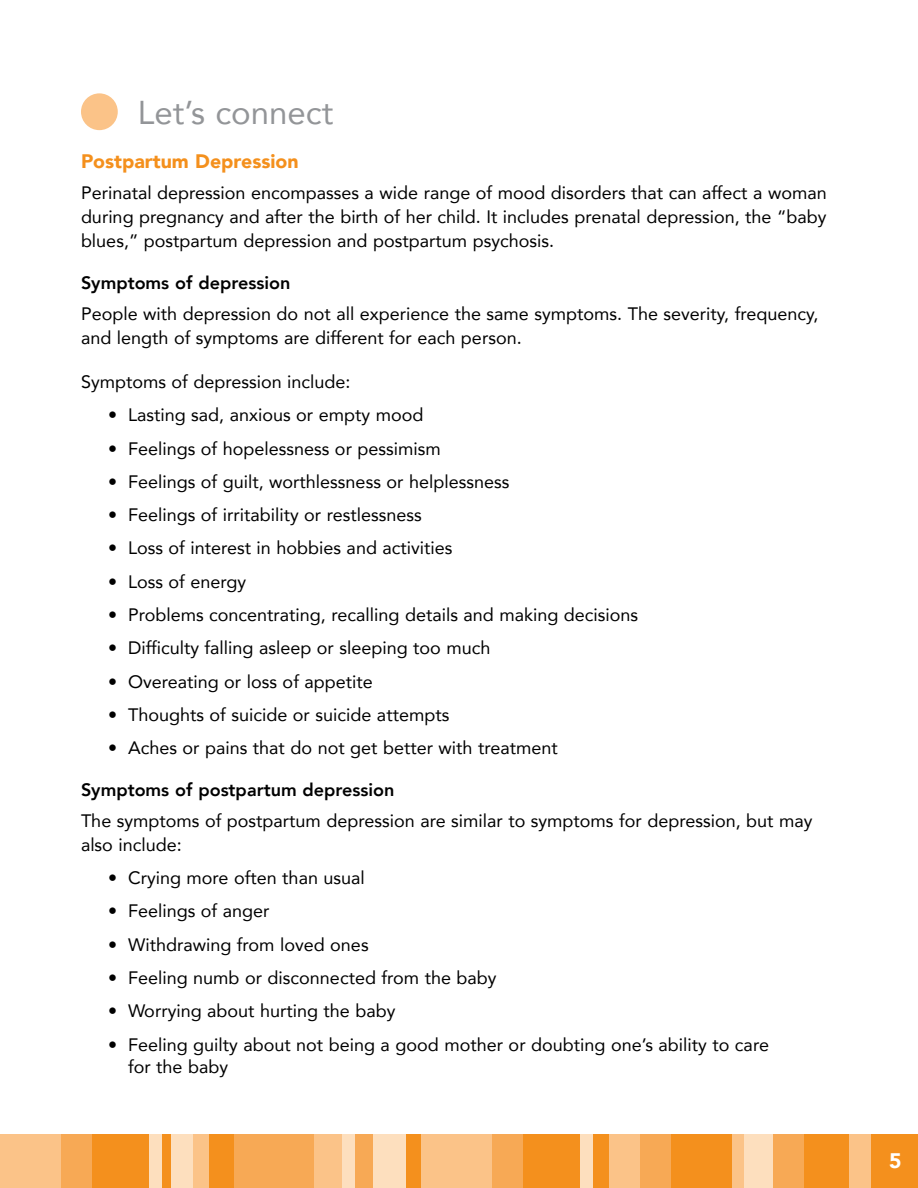
<style>
.page{position:relative;width:918px;height:1188px;background:#fff}
.page>*{position:absolute;margin:0;border:0;box-sizing:border-box;transform-origin:0 0}
.t1{font:33px "Avenir";color:#939598}
.t2{font:900 21px "Avenir";color:#fff}
.t3{font:900 19.5px "Avenir";color:#f4901d}
.t4{font:18px/24px "Avenir";color:#000}
.t5{font:800 18px "Avenir";color:#000}
</style>
<div class="page">
<div style="left:5px;top:1134px;width:913px;height:54px;background:#f4901d"></div>
<div style="left:421px;top:1134px;width:71px;height:54px;background:#fbc388"></div>
<div style="left:0;top:1134px;width:61px;height:54px;background:#fbc388"></div>
<div style="left:732px;top:1134px;width:12px;height:54px;background:#fbc388"></div>
<div style="left:492px;top:1134px;width:31px;height:54px;background:#f7a955"></div>
<div style="left:61px;top:1134px;width:31px;height:54px;background:#f7a955"></div>
<div style="left:355px;top:1134px;width:19px;height:54px;background:#f7a955"></div>
<div style="left:744px;top:1134px;width:31px;height:54px;background:#fddfbe"></div>
<div style="left:640px;top:1134px;width:31px;height:54px;background:#f7a955"></div>
<div style="left:314px;top:1134px;width:31px;height:54px;background:#fbc388"></div>
<div style="left:609px;top:1134px;width:31px;height:54px;background:#fbc388"></div>
<div style="left:178px;top:1134px;width:31px;height:54px;background:#fbc388"></div>
<div style="left:235px;top:1134px;width:79px;height:54px;background:#f7a955"></div>
<div style="left:373px;top:1134px;width:32px;height:54px;background:#fddfbe"></div>
<div style="left:171px;top:1134px;width:22px;height:54px;background:#fddfbe"></div>
<div style="left:581px;top:1134px;width:12px;height:54px;background:#fddfbe"></div>
<div style="left:150px;top:1134px;width:12px;height:54px;background:#fddfbe"></div>
<div style="left:849px;top:1134px;width:21px;height:54px;background:#fbc388"></div>
<div style="left:773px;top:1134px;width:31px;height:54px;background:#f7a955"></div>
<div style="left:343px;top:1134px;width:12px;height:54px;background:#fddfbe"></div>
<div style="left:81px;top:93px;width:37px;height:37px;background:#fbc388;border-radius:50%"></div>
<h1 class="t1" style="left:138px;top:86px;width:197px">Let’s connect</h1>
<p class="t3" style="left:81px;top:145px;width:219px">Postpartum Depression</p>
<p class="t4" style="left:81px;top:180px;width:747px;text-align:justify">Perinatal depression encompasses a wide range of mood disorders that can affect a woman during pregnancy and after the birth of her child. It includes prenatal depression, the “baby blues,” postpartum depression and postpartum psychosis.</p>
<p class="t5" style="left:81px;top:269px;width:211px">Symptoms of depression</p>
<p class="t4" style="left:81px;top:301px;width:739px">People with depression do not all experience the same symptoms. The severity, frequency, and length of symptoms are different for each person.</p>
<p class="t4" style="left:81px;top:369px;width:271px">Symptoms of depression include:</p>
<p class="t4" style="left:108px;top:402px;width:317px">• Lasting sad, anxious or empty mood</p>
<p class="t4" style="left:108px;top:436px;width:334px">• Feelings of hopelessness or pessimism</p>
<p class="t4" style="left:108px;top:469px;width:403px">• Feelings of guilt, worthlessness or helplessness</p>
<p class="t4" style="left:108px;top:502px;width:315px">• Feelings of irritability or restlessness</p>
<p class="t4" style="left:108px;top:536px;width:346px">• Loss of interest in hobbies and activities</p>
<p class="t4" style="left:108px;top:569px;width:140px">• Loss of energy</p>
<p class="t4" style="left:108px;top:602px;width:532px">• Problems concentrating, recalling details and making decisions</p>
<p class="t4" style="left:108px;top:636px;width:384px">• Difficulty falling asleep or sleeping too much</p>
<p class="t4" style="left:108px;top:669px;width:266px">• Overeating or loss of appetite</p>
<p class="t4" style="left:108px;top:702px;width:343px">• Thoughts of suicide or suicide attempts</p>
<p class="t4" style="left:108px;top:735px;width:451px">• Aches or pains that do not get better with treatment</p>
<p class="t5" style="left:81px;top:776px;width:315px">Symptoms of postpartum depression</p>
<p class="t4" style="left:81px;top:808px;width:733px">The symptoms of postpartum depression are similar to symptoms for depression, but may also include:</p>
<p class="t4" style="left:108px;top:865px;width:258px">• Crying more often than usual</p>
<p class="t4" style="left:108px;top:899px;width:163px">• Feelings of anger</p>
<p class="t4" style="left:108px;top:932px;width:262px">• Withdrawing from loved ones</p>
<p class="t4" style="left:108px;top:965px;width:390px">• Feeling numb or disconnected from the baby</p>
<p class="t4" style="left:108px;top:999px;width:289px">• Worrying about hurting the baby</p>
<p class="t4" style="left:128px;top:1033px;width:643px;line-height:22.5px;text-indent:-20px">• Feeling guilty about not being a good mother or doubting one’s ability to care for the baby</p>
<p class="t2" style="left:889px;top:1143px;width:14px">5</p>
</div>
